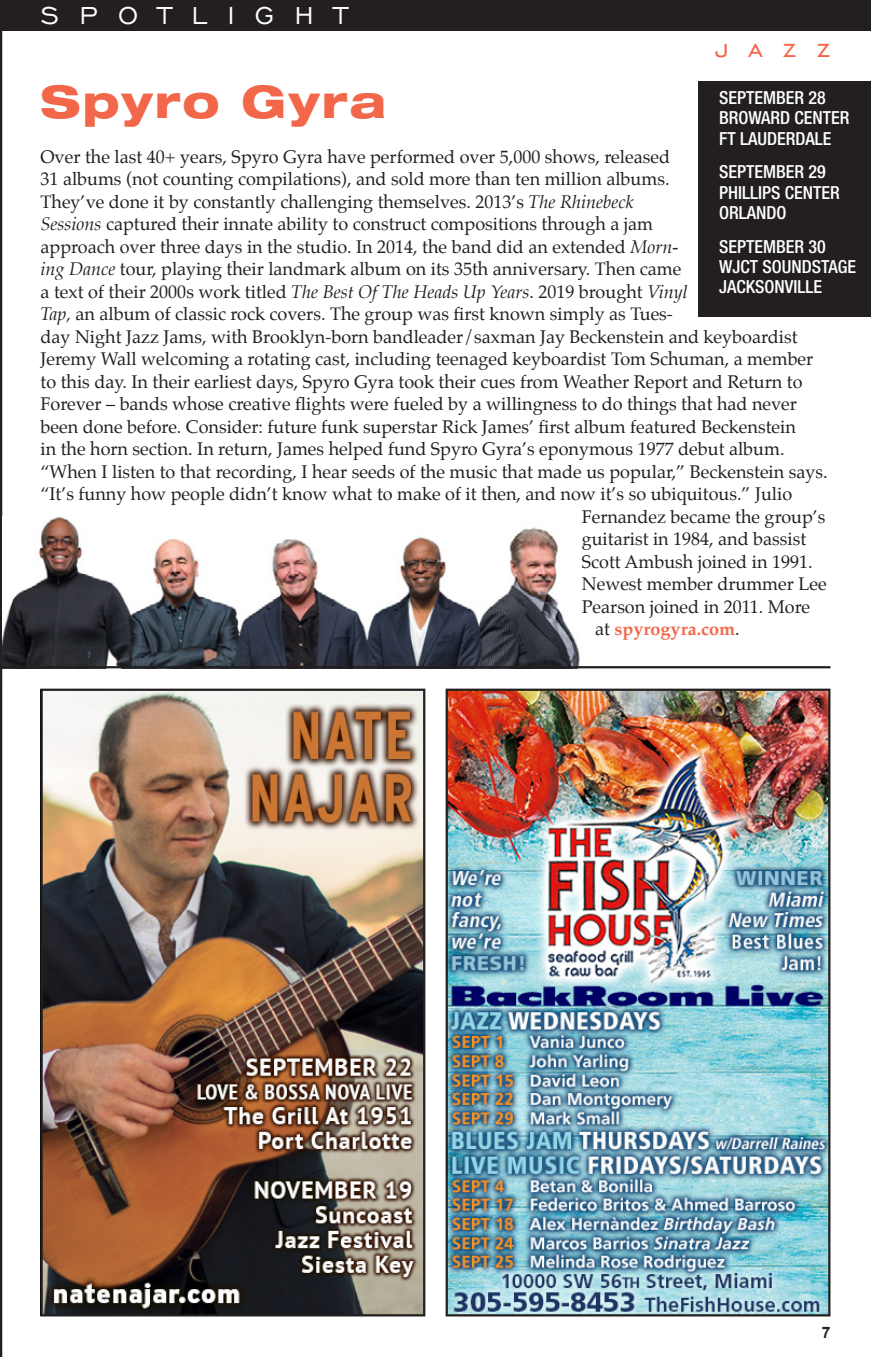
<style>
.page{position:relative;width:871px;height:1357px;background:#fff}
.page>*{position:absolute;margin:0;border:0;box-sizing:border-box;transform-origin:0 0}
.t1{font:800 expanded 45px "Helvetica Neue";letter-spacing:.05em;color:#f26649}
.t2{font:31.5px "Engravers Gothic BT";letter-spacing:.64em;color:#fff}
.t3{font:31.5px "Engravers Gothic BT";color:#f26649}
.t4{font:18px "Palatino";color:#231f20}
.t5{font:500 condensed 18px/20.2px "Helvetica Neue";color:#fff}
.t6{font:700 18px "Palatino";color:#f26649}
.t7{font:700 15.75px "Arial";color:#231f20}
.s1{font-style:italic}
.s2{font-weight:400;color:#231f20}
</style>
<div class="page">
<hr style="left:0;top:0;width:2px;height:1357px;background:#231f20">
<img style="left:2px;top:517px;width:572px;height:121px">
<div style="left:0;top:0;width:871px;height:30px;background:#231f20"></div>
<div style="left:699px;top:81px;width:172px;height:235px;background:#231f20"></div>
<img style="left:449px;top:696px;width:378px;height:617px">
<div style="left:446px;top:688px;width:384px;height:628px;border:2px solid #231f20"></div>
<img style="left:43px;top:696px;width:379px;height:617px">
<div style="left:40px;top:688px;width:385px;height:628px;border:2px solid #231f20"></div>
<div style="left:0;top:638px;width:853px;height:58px;background:#fff;opacity:.75"></div>
<hr style="left:0;top:666px;width:830px;height:2px;background:#231f20">
<h2 class="t2" style="left:40px;top:-2px;width:308px">SPOTLIGHT</h2>
<h2 class="t3" style="left:715px;top:31px;width:117px">jazz</h2>
<p class="t5" style="left:719px;top:87px;width:132px">SEPTEMBER 28<br>BROWARD CENTER<br>FT LAUDERDALE</p>
<p class="t5" style="left:719px;top:162px;width:122px">SEPTEMBER 29<br>PHILLIPS CENTER<br>ORLANDO</p>
<p class="t5" style="left:719px;top:236px;width:139px">SEPTEMBER 30<br>WJCT SOUNDSTAGE<br>JACKSONVILLE</p>
<h1 class="t1" style="left:40px;top:73px;width:347px">Spyro Gyra</h1>
<p class="t4" style="left:40px;top:142px;width:631px">Over the last 40+ years, Spyro Gyra have performed over 5,000 shows, released</p>
<p class="t4" style="left:40px;top:164px;width:630px">31 albums (not counting compilations), and sold more than ten million albums.</p>
<p class="t4" style="left:40px;top:187px;width:595px">They’ve done it by constantly challenging themselves. 2013’s <span class="s1">The Rhinebeck</span></p>
<p class="t4" style="left:40px;top:209px;width:614px"><span class="s1">Sessions</span> captured their innate ability to construct compositions through a jam</p>
<p class="t4" style="left:40px;top:232px;width:639px">approach over three days in the studio. In 2014, the band did an extended <span class="s1">Morn-</span></p>
<p class="t4" style="left:40px;top:254px;width:642px"><span class="s1">ing Dance</span> tour, playing their landmark album on its 35th anniversary. Then came</p>
<p class="t4" style="left:40px;top:277px;width:649px">a text of their 2000s work titled <span class="s1">The Best Of The Heads Up Years</span>. 2019 brought <span class="s1">Vinyl</span></p>
<p class="t4" style="left:40px;top:299px;width:634px"><span class="s1">Tap,</span> an album of classic rock covers. The group was first known simply as Tues-</p>
<p class="t4" style="left:40px;top:322px;width:758px">day Night Jazz Jams, with Brooklyn-born bandleader/saxman Jay Beckenstein and keyboardist</p>
<p class="t4" style="left:40px;top:344px;width:774px">Jeremy Wall welcoming a rotating cast, including teenaged keyboardist Tom Schuman, a member</p>
<p class="t4" style="left:40px;top:367px;width:763px">to this day. In their earliest days, Spyro Gyra took their cues from Weather Report and Return to</p>
<p class="t4" style="left:40px;top:389px;width:758px">Forever – bands whose creative flights were fueled by a willingness to do things that had never</p>
<p class="t4" style="left:40px;top:412px;width:757px">been done before. Consider: future funk superstar Rick James’ first album featured Beckenstein</p>
<p class="t4" style="left:40px;top:434px;width:745px">in the horn section. In return, James helped fund Spyro Gyra’s eponymous 1977 debut album.</p>
<p class="t4" style="left:40px;top:457px;width:788px">“When I listen to that recording, I hear seeds of the music that made us popular,” Beckenstein says.</p>
<p class="t4" style="left:40px;top:479px;width:753px">“It’s funny how people didn’t know what to make of it then, and now it’s so ubiquitous.” Julio</p>
<p class="t4" style="left:582px;top:502px;width:245px">Fernandez became the group’s</p>
<p class="t4" style="left:582px;top:524px;width:226px">guitarist in 1984, and bassist</p>
<p class="t4" style="left:582px;top:547px;width:232px">Scott Ambush joined in 1991.</p>
<p class="t4" style="left:582px;top:569px;width:246px">Newest member drummer Lee</p>
<p class="t4" style="left:582px;top:592px;width:230px">Pearson joined in 2011. More</p>
<p class="t6" style="left:595px;top:614px;width:146px"><span class="s2">at</span> spyrogyra.com<span class="s2">.</span></p>
<p class="t7" style="left:821px;top:1322px;width:10px">7</p>
</div>
